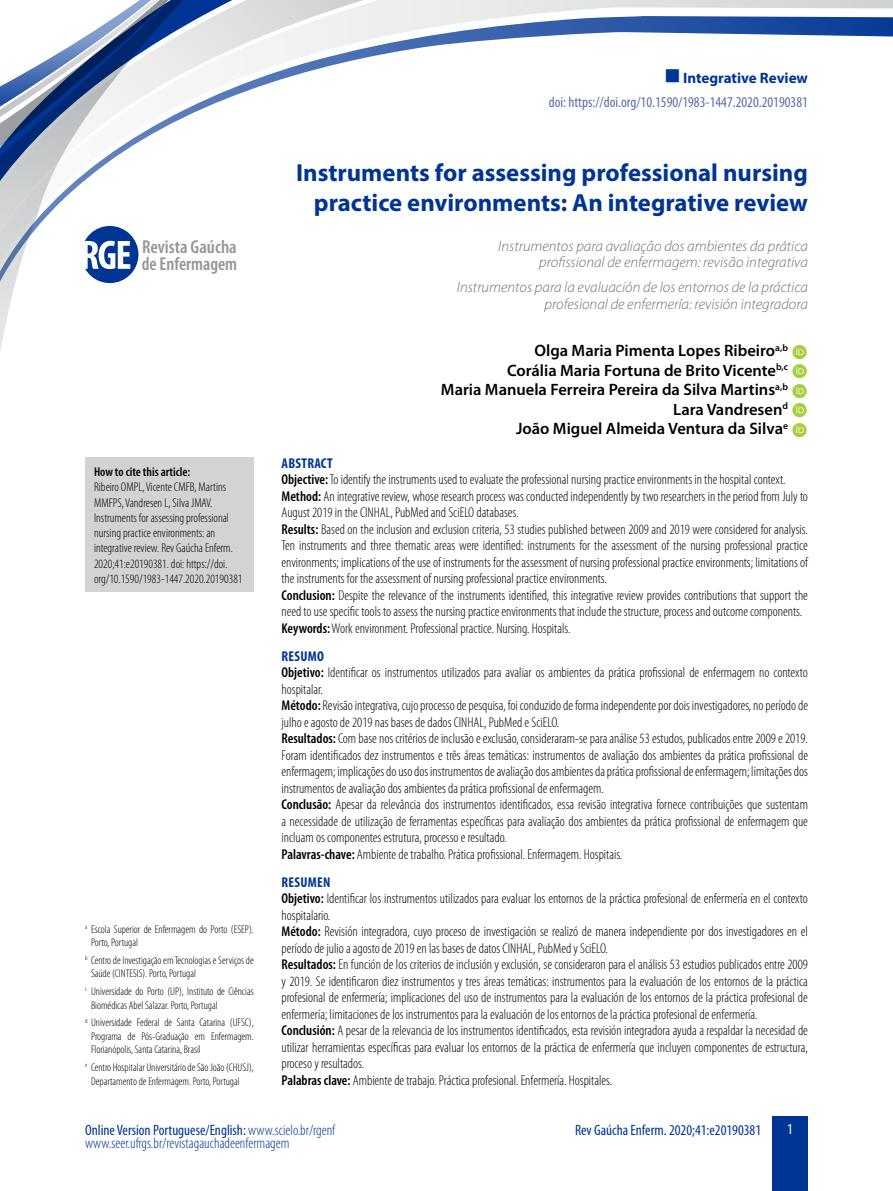
<style>
.page{position:relative;width:893px;height:1191px;background:#fff}
.page>*{position:absolute;margin:0;border:0;box-sizing:border-box;transform-origin:0 0}
.Título{font:700 24.75px/29.7px "Myriad Pro";color:#003595;text-align:right}
.t1{font:600 condensed 18.75px/16.6px "Myriad Pro";color:#939598}
.Autores{font:600 16.5px "Myriad Pro";color:#000}
.Títulos_Traduzidos{font:italic 300 15px/16.5px "Myriad Pro";color:#6d6e71;text-align:right}
.t2{font:condensed 15px "Myriad Pro";color:#003595}
.t3{font:condensed 15px "Myriad Pro";color:#5a6da7}
.t4{font:300 condensed 15px "Myriad Pro";color:#003595}
.t5{font:700 15px "Myriad Pro";color:#003595}
.t6{font:condensed 15px "Myriad Pro";color:#fff}
.Abstract2___Keywords{font:300 condensed 14.25px/16.5px "Myriad Pro";color:#000}
.Abstract1{font:700 condensed 14.25px "Myriad Pro";letter-spacing:.02em;color:#003595}
.como_citar_texto{font:300 condensed 12.75px/15.3px "Myriad Pro";color:#000}
.como_citar_título{font:600 condensed 12.75px "Myriad Pro";color:#000}
.t7{font:300 condensed 11.25px/13.5px "Myriad Pro";color:#000}
.s1{font-weight:600}
.s2{font-weight:300}
</style>
<div class="page">
<svg style="left:202px;top:0;width:691px;height:109px"></svg>
<svg style="left:0;top:0;width:202px;height:352px"></svg>
<div style="left:772px;top:1116px;width:36px;height:75px;background:#003595"></div>
<svg style="left:85px;top:226px;width:53px;height:57px"></svg>
<div style="left:85px;top:457px;width:169px;height:135px;background:#d1d3d4"></div>
<svg style="left:666px;top:69px;width:13px;height:14px"></svg>
<p class="t5" style="left:683px;top:68px;width:126px">Integrative Review</p>
<h2 class="t1" style="left:142px;top:239px;width:97px">Revista Gaúcha de Enfermagem</h2>
<p class="como_citar_título" style="left:94px;top:465px;width:98px">How to cite this article:</p>
<p class="como_citar_texto" style="left:94px;top:479px;width:150px">Ribeiro OMPL, Vicente CMFB, Martins MMFPS, Vandresen L, Silva JMAV.<br>Instruments for assessing professional nursing practice environments: an integrative review. Rev Gaúcha Enferm.<br>2020;41:e20190381. doi: https://doi. org/10.1590/1983-1447.2020.20190381</p>
<p class="t7" style="left:91px;top:922px;width:164px;text-indent:-6px"><sup>a</sup> Escola Superior de Enfermagem do Porto (ESEP).<br>Porto, Portugal</p>
<p class="t7" style="left:91px;top:953px;width:164px;text-indent:-6px"><sup>b</sup> Centro de Investigação em Tecnologias e Serviços de<br>Saúde (CINTESIS). Porto, Portugal</p>
<p class="t7" style="left:91px;top:984px;width:164px;text-indent:-6px"><sup>c</sup> Universidade do Porto (UP), Instituto de Ciências<br>Biomédicas Abel Salazar. Porto, Portugal</p>
<p class="t7" style="left:91px;top:1015px;width:164px;text-align:justify;text-indent:-6px"><sup>d</sup> Universidade Federal de Santa Catarina (UFSC), Programa de Pós-Graduação em Enfermagem.<br>Florianópolis, Santa Catarina, Brasil</p>
<p class="t7" style="left:91px;top:1060px;width:164px;text-indent:-6px"><sup>e</sup> Centro Hospitalar Universitário de São João (CHUSJ),<br>Departamento de Enfermagem. Porto, Portugal</p>
<p class="t3" style="left:549px;top:93px;width:261px">doi: https://doi.org/10.1590/1983-1447.2020.20190381</p>
<p class="Título" style="left:296px;top:157px;width:513px">Instruments for assessing professional nursing practice environments: An integrative review</p>
<p class="Títulos_Traduzidos" style="left:498px;top:237px;width:311px">Instrumentos para avaliação dos ambientes da prática profissional de enfermagem: revisão integrativa</p>
<p class="Títulos_Traduzidos" style="left:457px;top:279px;width:352px">Instrumentos para la evaluación de los entornos de la práctica profesional de enfermería: revisión integradora</p>
<p class="Autores" style="left:534px;top:340px;width:255px">Olga Maria Pimenta Lopes Ribeiro<sup>a,b</sup></p>
<p class="Autores" style="left:507px;top:359px;width:282px">Corália Maria Fortuna de Brito Vicente<sup>b,c</sup></p>
<p class="Autores" style="left:441px;top:379px;width:349px">Maria Manuela Ferreira Pereira da Silva Martins<sup>a,b</sup></p>
<p class="Autores" style="left:673px;top:398px;width:116px">Lara Vandresen<sup>d</sup></p>
<p class="Autores" style="left:516px;top:418px;width:273px">João Miguel Almeida Ventura da Silva<sup>e</sup></p>
<p class="Abstract1" style="left:282px;top:455px;width:53px">ABSTRACT</p>
<p class="Abstract2___Keywords" style="left:281px;top:471px;width:505px"><span class="s1">Objective:</span> To identify the instruments used to evaluate the professional nursing practice environments in the hospital context.</p>
<p class="Abstract2___Keywords" style="left:281px;top:488px;width:528px"><span class="s1">Method:</span> An integrative review, whose research process was conducted independently by two researchers in the period from July to<br>August 2019 in the CINHAL, PubMed and SciELO databases.</p>
<p class="Abstract2___Keywords" style="left:281px;top:521px;width:528px;text-align:justify"><span class="s1">Results:</span> Based on the inclusion and exclusion criteria, 53 studies published between 2009 and 2019 were considered for analysis.<br>Ten instruments and three thematic areas were identified: instruments for the assessment of the nursing professional practice environments; implications of the use of instruments for the assessment of nursing professional practice environments; limitations of the instruments for the assessment of nursing professional practice environments.</p>
<p class="Abstract2___Keywords" style="left:281px;top:587px;width:528px"><span class="s1">Conclusion:</span> Despite the relevance of the instruments identified, this integrative review provides contributions that support the need to use specific tools to assess the nursing practice environments that include the structure, process and outcome components.</p>
<p class="Abstract2___Keywords" style="left:281px;top:620px;width:290px"><span class="s1">Keywords:</span> Work environment. Professional practice. Nursing. Hospitals.</p>
<p class="Abstract1" style="left:282px;top:648px;width:44px">RESUMO</p>
<p class="Abstract2___Keywords" style="left:281px;top:664px;width:528px"><span class="s1">Objetivo:</span> Identificar os instrumentos utilizados para avaliar os ambientes da prática profissional de enfermagem no contexto hospitalar.</p>
<p class="Abstract2___Keywords" style="left:281px;top:697px;width:528px"><span class="s1">Método:</span> Revisão integrativa, cujo processo de pesquisa, foi conduzido de forma independente por dois investigadores, no período de julho e agosto de 2019 nas bases de dados CINHAL, PubMed e SciELO.</p>
<p class="Abstract2___Keywords" style="left:281px;top:730px;width:528px;text-align:justify"><span class="s1">Resultados:</span> Com base nos critérios de inclusão e exclusão, consideraram-se para análise 53 estudos, publicados entre 2009 e 2019.<br>Foram identificados dez instrumentos e três áreas temáticas: instrumentos de avaliação dos ambientes da prática profissional de enfermagem; implicações do uso dos instrumentos de avaliação dos ambientes da prática profissional de enfermagem; limitações dos instrumentos de avaliação dos ambientes da prática profissional de enfermagem.</p>
<p class="Abstract2___Keywords" style="left:281px;top:796px;width:528px;text-align:justify"><span class="s1">Conclusão:</span> Apesar da relevância dos instrumentos identificados, essa revisão integrativa fornece contribuições que sustentam a necessidade de utilização de ferramentas específicas para avaliação dos ambientes da prática profissional de enfermagem que incluam os componentes estrutura, processo e resultado.</p>
<p class="Abstract2___Keywords" style="left:281px;top:845px;width:342px"><span class="s1">Palavras-chave:</span> Ambiente de trabalho. Prática profissional. Enfermagem. Hospitais.</p>
<p class="Abstract1" style="left:282px;top:874px;width:50px">RESUMEN</p>
<p class="Abstract2___Keywords" style="left:281px;top:890px;width:528px"><span class="s1">Objetivo:</span> Identificar los instrumentos utilizados para evaluar los entornos de la práctica profesional de enfermería en el contexto hospitalario.</p>
<p class="Abstract2___Keywords" style="left:281px;top:923px;width:528px"><span class="s1">Método:</span> Revisión integradora, cuyo proceso de investigación se realizó de manera independiente por dos investigadores en el período de julio a agosto de 2019 en las bases de datos CINHAL, PubMed y SciELO.</p>
<p class="Abstract2___Keywords" style="left:281px;top:956px;width:528px;text-align:justify"><span class="s1">Resultados:</span> En función de los criterios de inclusión y exclusión, se consideraron para el análisis 53 estudios publicados entre 2009 y 2019. Se identificaron diez instrumentos y tres áreas temáticas: instrumentos para la evaluación de los entornos de la práctica profesional de enfermería; implicaciones del uso de instrumentos para la evaluación de los entornos de la práctica profesional de enfermería; limitaciones de los instrumentos para la evaluación de los entornos de la práctica profesional de enfermería.</p>
<p class="Abstract2___Keywords" style="left:281px;top:1022px;width:528px;text-align:justify"><span class="s1">Conclusión:</span> A pesar de la relevancia de los instrumentos identificados, esta revisión integradora ayuda a respaldar la necesidad de utilizar herramientas específicas para evaluar los entornos de la práctica de enfermería que incluyen componentes de estructura, proceso y resultados.</p>
<p class="Abstract2___Keywords" style="left:281px;top:1071px;width:332px"><span class="s1">Palabras clave:</span> Ambiente de trabajo. Práctica profesional. Enfermería. Hospitales.</p>
<p class="t2" style="left:85px;top:1121px;width:252px">Online Version Portuguese/English: <span class="s2">www.scielo.br/rgenf</span></p>
<p class="t4" style="left:85px;top:1134px;width:206px">www.seer.ufrgs.br/revistagauchadeenfermagem</p>
<p class="t2" style="left:575px;top:1121px;width:188px">Rev Gaúcha Enferm. 2020;41:e20190381</p>
<p class="t6" style="left:787px;top:1120px;width:7px">1</p>
</div>
